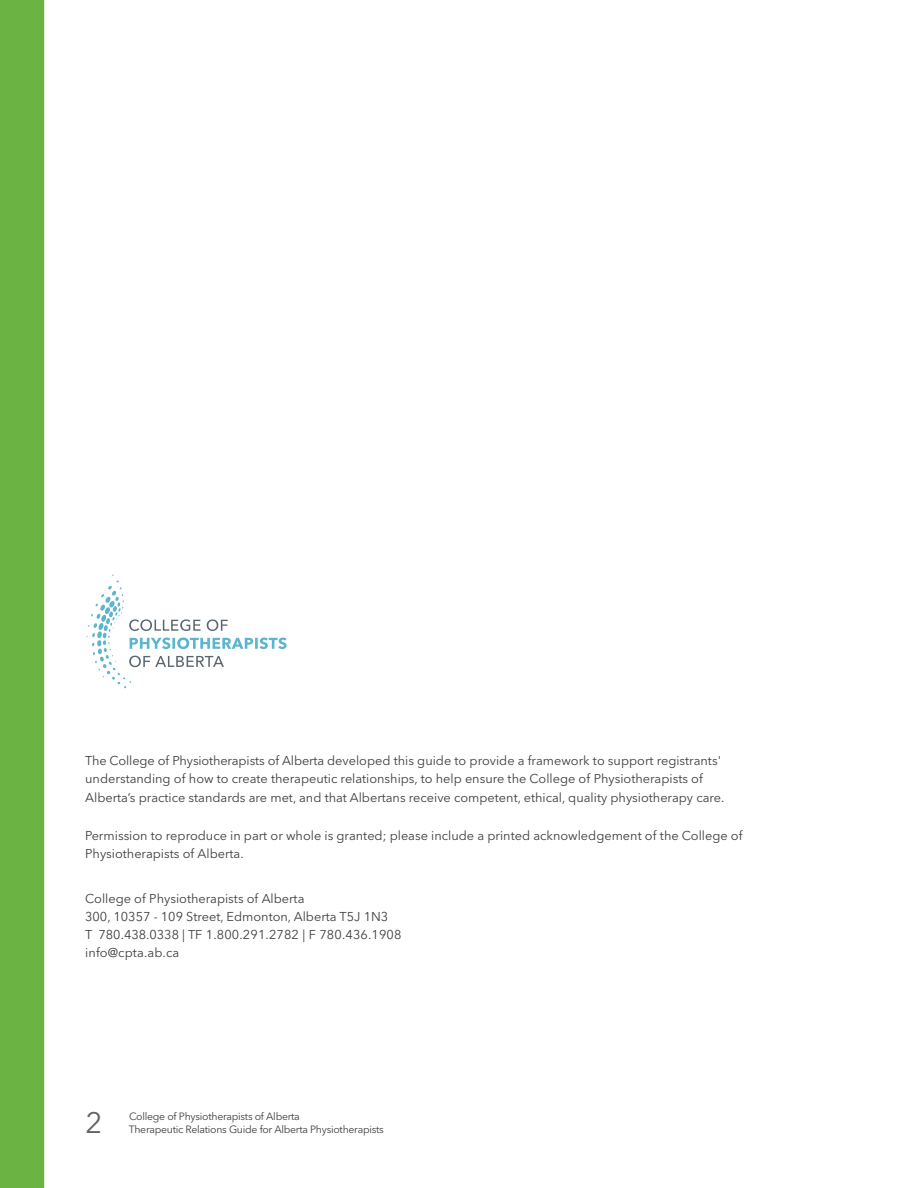
<style>
.page{position:relative;width:918px;height:1188px;background:#fff}
.page>*{position:absolute;margin:0;border:0;box-sizing:border-box;transform-origin:0 0}
.t1{font:29.25px "Avenir Next LT Pro";color:#636366}
.t2{font:12.75px/18.8px "Avenir Next LT Pro";color:#3e3e3f}
.t3{font:10.5px "Avenir Next LT Pro";letter-spacing:-.025em;color:#3e3e3f}
</style>
<div class="page">
<div style="left:0;top:0;width:44px;height:1188px;background:#6bb444"></div>
<svg style="left:86px;top:574px;width:201px;height:114px"></svg>
<p class="t2" style="left:85px;top:751px;width:641px">The College of Physiotherapists of Alberta developed this guide to provide a framework to support registrants' understanding of how to create therapeutic relationships, to help ensure the College of Physiotherapists of<br>Alberta’s practice standards are met, and that Albertans receive competent, ethical, quality physiotherapy care.</p>
<p class="t2" style="left:85px;top:826px;width:659px">Permission to reproduce in part or whole is granted; please include a printed acknowledgement of the College of<br>Physiotherapists of Alberta.</p>
<p class="t2" style="left:85px;top:889px;width:221px">College of Physiotherapists of Alberta</p>
<p class="t2" style="left:85px;top:907px;width:305px">300, 10357 - 109 Street, Edmonton, Alberta T5J 1N3</p>
<p class="t2" style="left:85px;top:925px;width:318px">T 780.438.0338 | TF 1.800.291.2782 | F 780.436.1908</p>
<p class="t2" style="left:85px;top:943px;width:96px">info@cpta.ab.ca</p>
<h1 class="t1" style="left:86px;top:1105px;width:18px">2</h1>
<p class="t3" style="left:129px;top:1110px;width:172px">College of Physiotherapists of Alberta</p>
<p class="t3" style="left:129px;top:1124px;width:256px">Therapeutic Relations Guide for Alberta Physiotherapists</p>
</div>
